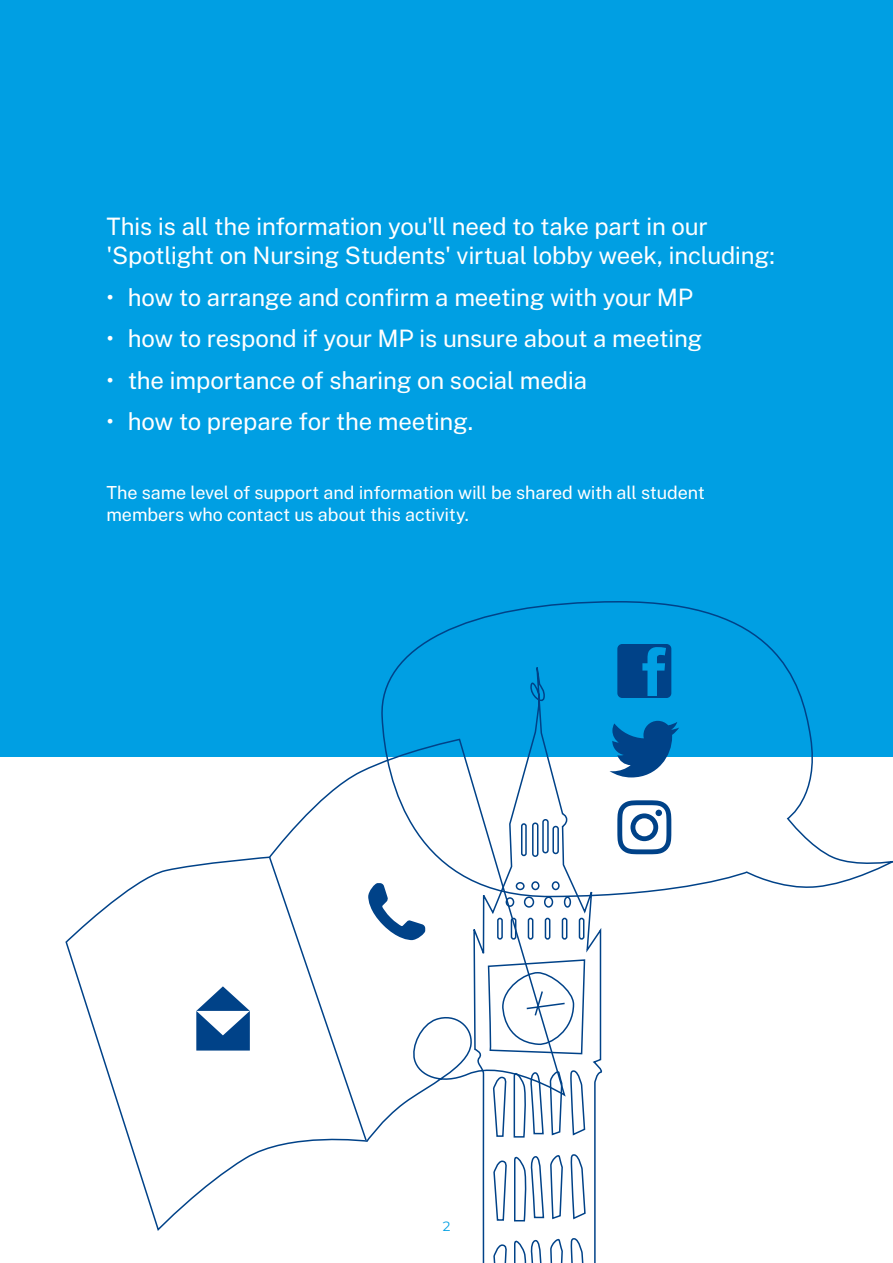
<style>
.page{position:relative;width:893px;height:1263px;background:#fff}
.page>*{position:absolute;margin:0;border:0;box-sizing:border-box;transform-origin:0 0}
.t1{font:100 24px/28.8px "Public Sans";letter-spacing:-.015em;color:#fff}
.t2{font:100 18px/21.6px "Public Sans";letter-spacing:-.01em;color:#fff}
.t3{font:13.5px "Montserrat";color:#009fe3}
</style>
<div class="page">
<div style="left:0;top:0;width:893px;height:757px;background:#009fe3"></div>
<svg style="left:381px;top:601px;width:512px;height:295px"></svg>
<svg style="left:65px;top:739px;width:408px;height:492px"></svg>
<svg style="left:609px;top:721px;width:70px;height:56px"></svg>
<svg style="left:196px;top:986px;width:54px;height:64px"></svg>
<svg style="left:617px;top:644px;width:54px;height:54px"></svg>
<svg style="left:617px;top:800px;width:54px;height:54px"></svg>
<div style="left:655px;top:810px;width:7px;height:6px;background:#004288;border-radius:50%"></div>
<svg style="left:473px;top:632px;width:131px;height:631px"></svg>
<div style="left:521px;top:823px;width:6px;height:33px;border:2px solid #004288;border-radius:2px"></div>
<div style="left:532px;top:822px;width:6px;height:35px;border:2px solid #004288;border-radius:2px"></div>
<div style="left:542px;top:819px;width:7px;height:34px;border:2px solid #004288;border-radius:2px"></div>
<div style="left:552px;top:826px;width:7px;height:28px;border:2px solid #004288;border-radius:2px"></div>
<div style="left:497px;top:918px;width:6px;height:22px;border:2px solid #004288;border-radius:2px"></div>
<div style="left:511px;top:918px;width:5px;height:22px;border:2px solid #004288;border-radius:2px"></div>
<div style="left:528px;top:918px;width:5px;height:22px;border:2px solid #004288;border-radius:2px"></div>
<div style="left:545px;top:918px;width:5px;height:22px;border:2px solid #004288;border-radius:2px"></div>
<div style="left:562px;top:918px;width:5px;height:22px;border:2px solid #004288;border-radius:2px"></div>
<div style="left:579px;top:918px;width:5px;height:22px;border:2px solid #004288;border-radius:2px"></div>
<div style="left:516px;top:882px;width:9px;height:8px;border:2px solid #004288;border-radius:50%"></div>
<div style="left:531px;top:881px;width:8px;height:9px;border:2px solid #004288;border-radius:50%"></div>
<div style="left:552px;top:881px;width:8px;height:9px;border:2px solid #004288;border-radius:50%"></div>
<div style="left:506px;top:897px;width:8px;height:10px;border:2px solid #004288;border-radius:50%"></div>
<div style="left:524px;top:896px;width:10px;height:12px;border:2px solid #004288;border-radius:50%"></div>
<div style="left:544px;top:896px;width:9px;height:12px;border:2px solid #004288;border-radius:50%"></div>
<div style="left:564px;top:896px;width:7px;height:12px;border:2px solid #004288;border-radius:50%"></div>
<svg style="left:487px;top:958px;width:99px;height:305px"></svg>
<svg style="left:268px;top:855px;width:157px;height:287px"></svg>
<p class="t1" style="left:106px;top:211px;width:670px">This is all the information you'll need to take part in our 'Spotlight on Nursing Students' virtual lobby week, including:</p>
<p class="t1" style="left:106px;top:281px;width:588px">• how to arrange and confirm a meeting with your MP</p>
<p class="t1" style="left:106px;top:323px;width:598px">• how to respond if your MP is unsure about a meeting</p>
<p class="t1" style="left:106px;top:364px;width:482px">• the importance of sharing on social media</p>
<p class="t1" style="left:106px;top:406px;width:368px">• how to prepare for the meeting.</p>
<p class="t2" style="left:106px;top:481px;width:600px">The same level of support and information will be shared with all student members who contact us about this activity.</p>
<p class="t3" style="left:443px;top:1217px;width:9px">2</p>
</div>
